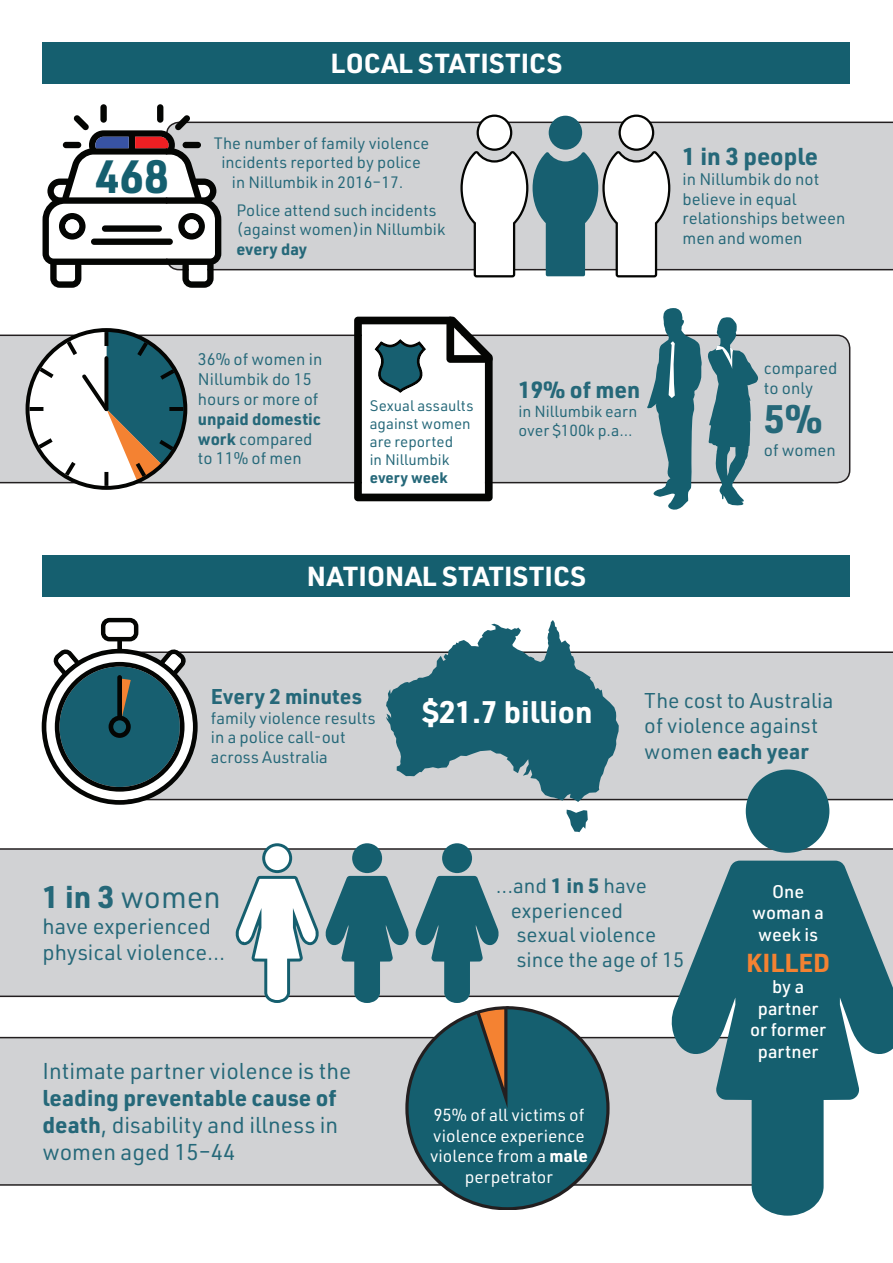
<style>
.page{position:relative;width:893px;height:1263px;background:#fff}
.page>*{position:absolute;margin:0;border:0;box-sizing:border-box;transform-origin:0 0}
.Template_Container_P{font:700 45.75px "URWDIN";color:#155f6f}
.ToC_Body{font:700 39px "URWDIN";color:#256879}
.ToC_Body-2{font:30.75px "URWDIN";color:#256879}
.Template_Container_P-2{font:700 30.6px "URWDIN";color:#fff}
.Template_Container_P-3{font:700 27px "URWDIN";letter-spacing:.015em;color:#fff}
.Template_Container_P-4{font:700 25.5px "URWDIN";color:#f48232}
.ToC_Body-3{font:700 24px "URWDIN";color:#256879}
.ToC_Body-4{font:700 22.95px "URWDIN";color:#256879}
.ToC_Body-5{font:22.5px/27px "URWDIN";color:#256879}
.ToC_Body-6{font:21.75px/26px "URWDIN";color:#256879}
.ToC_Body-7{font:21px/25.2px "URWDIN";color:#256879}
.ToC_Body-8{font:700 21px "URWDIN";color:#256879}
.ToC_Body-9{font:20.55px/24.6px "URWDIN";color:#256879}
.Template_Container_P-5{font:500 18px/21.6px "URWDIN";color:#fff;text-align:center}
.ToC_Body-10{font:17.1px/20.5px "URWDIN";color:#fff;text-align:center}
.ToC_Body-11{font:16.5px/19.8px "URWDIN";color:#256879}
.ToC_Body-12{font:16.2px/19.5px "URWDIN";color:#256879;text-align:center}
.ToC_Body-13{font:15.75px/18.9px "URWDIN";color:#256879}
.ToC_Body-14{font:15px/18px "URWDIN";color:#256879}
.s1{font-weight:700}
</style>
<div class="page">
<div style="left:0;top:1036px;width:671px;height:150px;background:#d1d2d4"></div>
<div style="left:221px;top:121px;width:672px;height:150px;background:#d1d2d4"></div>
<div style="left:0;top:334px;width:851px;height:150px;background:#d1d2d4"></div>
<div style="left:0;top:847px;width:893px;height:151px;background:#d1d2d4"></div>
<div style="left:43px;top:43px;width:807px;height:41px;background:#155f6f"></div>
<div style="left:43px;top:555px;width:807px;height:42px;background:#155f6f"></div>
<div style="left:198px;top:651px;width:695px;height:150px;background:#d1d2d4"></div>
<div style="left:549px;top:116px;width:33px;height:34px;background:#175f70;border-radius:50%"></div>
<div style="left:620px;top:116px;width:33px;height:34px;background:#fff;border-radius:50%"></div>
<div style="left:618px;top:115px;width:36px;height:36px;border:2px solid #040503;border-radius:50%"></div>
<svg style="left:460px;top:149px;width:210px;height:128px"></svg>
<div style="left:478px;top:116px;width:33px;height:34px;background:#fff;border-radius:50%"></div>
<div style="left:477px;top:115px;width:35px;height:36px;border:2px solid #040503;border-radius:50%"></div>
<svg style="left:26px;top:328px;width:161px;height:162px"></svg>
<svg style="left:42px;top:618px;width:156px;height:187px"></svg>
<svg style="left:236px;top:843px;width:83px;height:160px"></svg>
<div style="left:352px;top:843px;width:30px;height:30px;background:#155f6f;border-radius:50%"></div>
<div style="left:442px;top:843px;width:30px;height:30px;background:#155f6f;border-radius:50%"></div>
<svg style="left:325px;top:876px;width:285px;height:334px;background:#7e9ea5"></svg>
<svg style="left:43px;top:104px;width:178px;height:184px"></svg>
<div style="left:65px;top:219px;width:14px;height:14px;background:#fff;border-radius:50%"></div>
<div style="left:185px;top:219px;width:14px;height:14px;background:#fff;border-radius:50%"></div>
<svg style="left:354px;top:317px;width:139px;height:184px"></svg>
<div style="left:370px;top:397px;width:103px;height:88px;background:#fff"></div>
<svg style="left:386px;top:620px;width:233px;height:212px;fill:#175f70"></svg>
<svg style="left:671px;top:861px;width:222px;height:355px;fill:#155f6f"></svg>
<div style="left:746px;top:769px;width:83px;height:84px;background:#155f6f;border-radius:50%"></div>
<svg style="left:645px;top:308px;width:115px;height:202px"></svg>
<p class="Template_Container_P" style="left:95px;top:145px;width:76px">468</p>
<p class="Template_Container_P-3" style="left:331px;top:45px;width:233px">LOCAL STATISTICS</p>
<p class="ToC_Body-12" style="left:214px;top:133px;width:217px">The number of family violence incidents reported by police in Nillumbik in 2016–17.</p>
<p class="ToC_Body-12" style="left:236px;top:200px;width:210px;text-align:left">Police attend such incidents (against women)in Nillumbik <span class="s1">every day</span></p>
<p class="ToC_Body-11" style="left:198px;top:349px;width:126px">36% of women in<br>Nillumbik do 15 hours or more of <span class="s1">unpaid domestic work</span> compared to 11% of men</p>
<p class="ToC_Body-14" style="left:370px;top:396px;width:105px">Sexual assaults against women are reported<br>in Nillumbik <span class="s1">every week</span></p>
<p class="ToC_Body-4" style="left:518px;top:374px;width:123px">19% of men</p>
<p class="ToC_Body-13" style="left:518px;top:402px;width:121px">in Nillumbik earn over $100k p.a...</p>
<p class="Template_Container_P-3" style="left:307px;top:557px;width:281px">NATIONAL STATISTICS</p>
<p class="ToC_Body-3" style="left:683px;top:140px;width:137px">1 in 3 people</p>
<p class="ToC_Body-11" style="left:683px;top:168px;width:164px">in Nillumbik do not believe in equal relationships between men and women</p>
<p class="ToC_Body-11" style="left:764px;top:358px;width:75px">compared to only</p>
<p class="ToC_Body" style="left:764px;top:392px;width:60px">5%</p>
<p class="ToC_Body-11" style="left:764px;top:439px;width:73px">of women</p>
<p class="ToC_Body-8" style="left:211px;top:682px;width:153px">Every 2 minutes</p>
<p class="ToC_Body-11" style="left:211px;top:707px;width:166px">family violence results in a police call-out across Australia</p>
<p class="Template_Container_P-2" style="left:422px;top:691px;width:172px">$21.7 billion</p>
<p class="ToC_Body-7" style="left:644px;top:687px;width:191px">The cost to Australia of violence against women <span class="s1">each year</span></p>
<p class="ToC_Body-2" style="left:43px;top:876px;width:180px"><span class="s1">1 in 3</span> women</p>
<p class="ToC_Body-6" style="left:43px;top:912px;width:184px">have experienced physical violence...</p>
<p class="ToC_Body-5" style="left:43px;top:1056px;width:310px">Intimate partner violence is the <span class="s1">leading preventable cause of death</span>, disability and illness in women aged 15–44</p>
<p class="ToC_Body-9" style="left:511px;top:873px;width:175px;text-indent:-15px">...and <span class="s1">1 in 5</span> have experienced sexual violence since the age of 15</p>
<p class="ToC_Body-10" style="left:430px;top:1104px;width:159px">95% of all victims of violence experience violence from a <span class="s1">male </span>perpetrator</p>
<p class="Template_Container_P-5" style="left:752px;top:880px;width:73px">One woman a week is</p>
<p class="Template_Container_P-4" style="left:746px;top:945px;width:86px">KILLED</p>
<p class="Template_Container_P-5" style="left:750px;top:975px;width:77px">by a partner or former partner</p>
</div>
